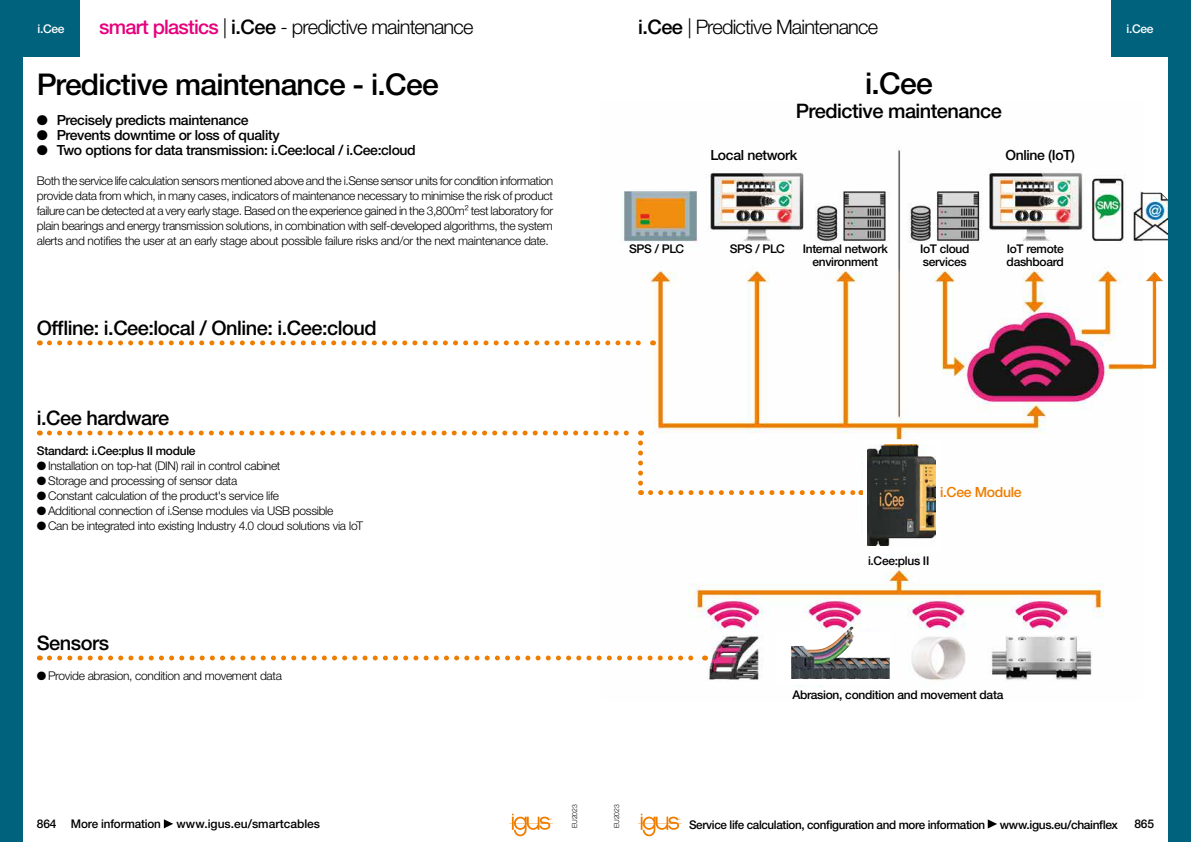
<style>
.page{position:relative;width:1191px;height:842px;background:#fff}
.page>*{position:absolute;margin:0;border:0;box-sizing:border-box;transform-origin:0 0}
.t1{font:500 30px "Helvetica Neue LTW1 G";letter-spacing:-.025em;color:#000}
.t2{font:500 20px "Helvetica Neue LTW1 G";letter-spacing:-.025em;color:#000}
.t3{font:300 20px "Helvetica Neue LTW1 G";letter-spacing:-.04em;color:#000}
.t4{font:500 14px "Helvetica Neue LTW1 G";letter-spacing:-.025em;color:#000}
.t5{font:500 14px "Helvetica Neue LTW1 G";letter-spacing:-.025em;color:#ef7d00}
.t6{font:300 12px/15px "Helvetica Neue LTW1 G";letter-spacing:-.025em;color:#000;text-align:justify}
.t7{font:500 12px/13px "Helvetica Neue LTW1 G";letter-spacing:-.025em;color:#000}
.t8{font:500 12px "Helvetica Neue LTW1 G";color:#000}
.t9{font:500 12px "Helvetica Neue LTW1 G";letter-spacing:-.025em;color:#fff}
.t10{font:300 7px "Helvetica Neue LTW1 G";letter-spacing:-.01em;color:#000}
.s1{font-weight:500;color:#e6007d}
.s2{font-weight:500}
</style>
<div class="page">
<svg style="left:638px;top:814px;width:44px;height:22px"></svg>
<svg style="left:509px;top:814px;width:44px;height:22px"></svg>
<img style="left:604px;top:149px;width:564px;height:538px">
<svg style="left:49px;top:340px;width:604px;height:5px"></svg>
<svg style="left:49px;top:655px;width:656px;height:5px"></svg>
<svg style="left:49px;top:430px;width:592px;height:5px"></svg>
<svg style="left:638px;top:443px;width:5px;height:52px"></svg>
<svg style="left:650px;top:490px;width:211px;height:5px"></svg>
<img style="left:776px;top:632px;width:113px;height:53px">
<svg style="left:798px;top:622px;width:27px;height:27px"></svg>
<div style="left:0;top:0;width:23px;height:842px;background:#00627d"></div>
<div style="left:0;top:0;width:79px;height:57px;background:#00627d"></div>
<div style="left:1111px;top:0;width:80px;height:57px;background:#00627d"></div>
<div style="left:1168px;top:0;width:23px;height:842px;background:#00627d"></div>
<svg style="left:164px;top:819px;width:9px;height:9px"></svg>
<svg style="left:987px;top:819px;width:10px;height:9px"></svg>
<div style="left:863px;top:440px;width:77px;height:114px;background:#fff"></div>
<img style="left:867px;top:444px;width:68px;height:102px">
<h2 class="t3" style="left:99px;top:15px;width:376px"><span class="s1">smart plastics</span> | <span class="s2">i.Cee</span> - predictive maintenance</h2>
<h2 class="t3" style="left:638px;top:15px;width:242px"><span class="s2">i.Cee</span> | Predictive Maintenance</h2>
<p class="t9" style="left:38px;top:21px;width:29px">i.Cee</p>
<p class="t9" style="left:1126px;top:21px;width:29px">i.Cee</p>
<h1 class="t1" style="left:37px;top:66px;width:403px">Predictive maintenance - i.Cee</h1>
<p class="t4" style="left:37px;top:111px;width:213px">● Precisely predicts maintenance</p>
<p class="t4" style="left:37px;top:126px;width:244px">● Prevents downtime or loss of quality</p>
<p class="t4" style="left:37px;top:141px;width:380px">● Two options for data transmission: i.Cee:local / i.Cee:cloud</p>
<p class="t6" style="left:37px;top:173px;width:518px">Both the service life calculation sensors mentioned above and the i.Sense sensor units for condition information provide data from which, in many cases, indicators of maintenance necessary to minimise the risk of product failure can be detected at a very early stage. Based on the experience gained in the 3,800m² test laboratory for plain bearings and energy transmission solutions, in combination with self-developed algorithms, the system alerts and notifies the user at an early stage about possible failure risks and/or the next maintenance date.</p>
<h2 class="t2" style="left:37px;top:315px;width:341px">Offline: i.Cee:local / Online: i.Cee:cloud</h2>
<h2 class="t2" style="left:37px;top:405px;width:134px">i.Cee hardware</h2>
<p class="t7" style="left:37px;top:444px;width:160px">Standard: i.Cee:plus II module</p>
<p class="t6" style="left:37px;top:458px;width:245px">● Installation on top-hat (DIN) rail in control cabinet</p>
<p class="t6" style="left:37px;top:473px;width:202px">● Storage and processing of sensor data</p>
<p class="t6" style="left:37px;top:488px;width:244px">● Constant calculation of the product's service life</p>
<p class="t6" style="left:37px;top:503px;width:298px">● Additional connection of i.Sense modules via USB possible</p>
<p class="t6" style="left:37px;top:518px;width:328px">● Can be integrated into existing Industry 4.0 cloud solutions via IoT</p>
<h2 class="t2" style="left:37px;top:630px;width:74px">Sensors</h2>
<p class="t6" style="left:37px;top:668px;width:247px">● Provide abrasion, condition and movement data</p>
<h1 class="t1" style="left:865px;top:65px;width:69px">i.Cee</h1>
<h2 class="t2" style="left:796px;top:99px;width:207px">Predictive maintenance</h2>
<p class="t4" style="left:710px;top:146px;width:88px">Local network</p>
<p class="t4" style="left:1005px;top:146px;width:71px">Online (IoT)</p>
<p class="t7" style="left:629px;top:242px;width:57px">SPS / PLC</p>
<p class="t7" style="left:730px;top:242px;width:57px">SPS / PLC</p>
<p class="t7" style="left:802px;top:242px;width:86px;text-align:center">Internal network environment</p>
<p class="t7" style="left:920px;top:242px;width:51px">IoT cloud services</p>
<p class="t7" style="left:1006px;top:242px;width:59px">IoT remote dashboard</p>
<p class="t5" style="left:940px;top:483px;width:83px">i.Cee Module</p>
<p class="t7" style="left:868px;top:554px;width:63px">i.Cee:plus II</p>
<p class="t7" style="left:792px;top:688px;width:212px">Abrasion, condition and movement data</p>
<p class="t7" style="left:37px;top:818px;width:126px">864 More information</p>
<p class="t8" style="left:176px;top:817px;width:145px">www.igus.eu/smartcables</p>
<p class="t10" style="left:570px;top:828px;width:25px;rotate:-90deg">EU2023</p>
<p class="t10" style="left:612px;top:828px;width:25px;rotate:-90deg">EU2023</p>
<p class="t7" style="left:689px;top:818px;width:430px">Service life calculation, configuration and more information www.igus.eu/chainflex</p>
<p class="t7" style="left:1134px;top:817px;width:21px">865</p>
</div>
